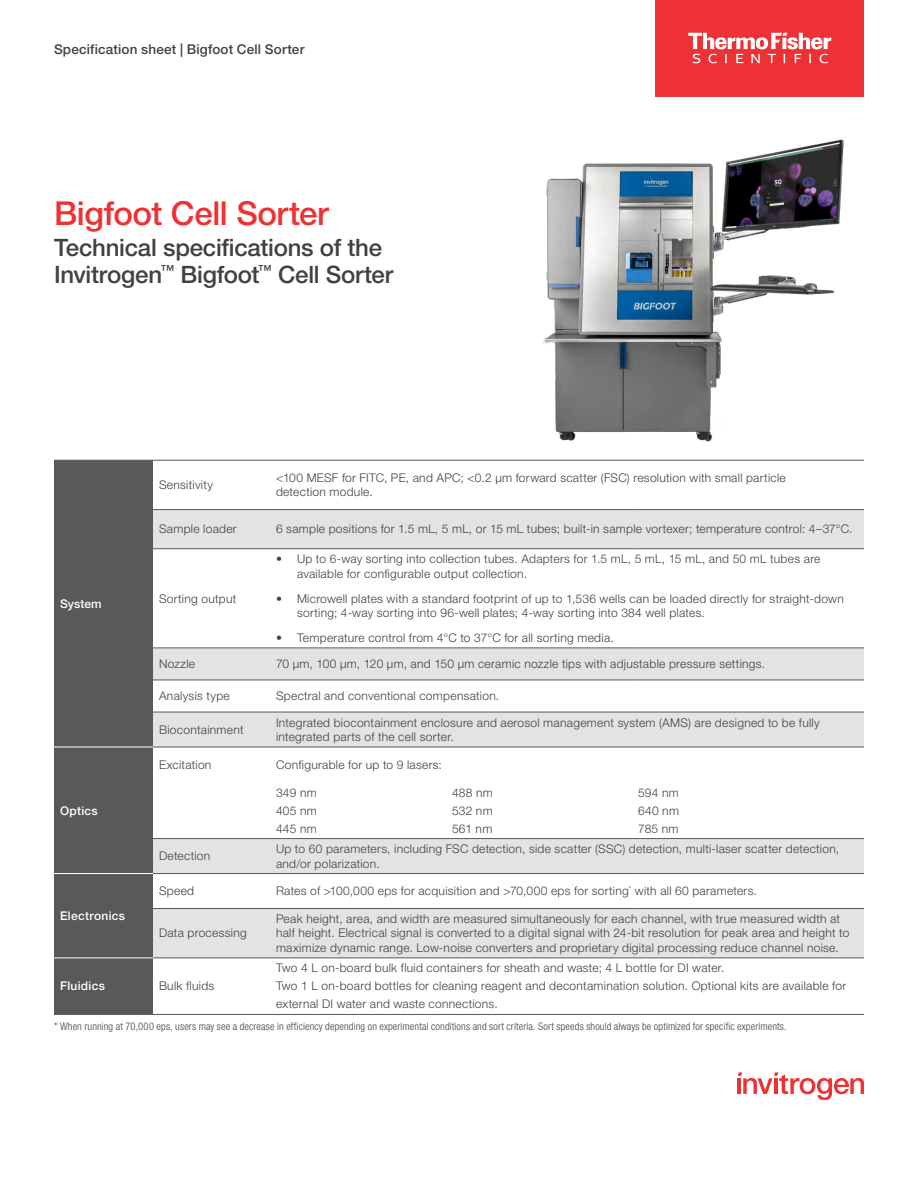
<style>
.page{position:relative;width:918px;height:1188px;background:#fff}
.page>*{position:absolute;margin:0;border:0;box-sizing:border-box;transform-origin:0 0}
.t1{font:500 33px "Helvetica Neue LTW1 G";letter-spacing:-.01em;color:#ee3134}
.t2{font:500 24px/27px "Helvetica Neue LTW1 G";letter-spacing:-.01em;color:#414042}
.t3{font:500 13.5px "Helvetica Neue LTW1 G";letter-spacing:.015em;color:#414042}
.t4{font:300 12px/18px "Helvetica Neue LTW1 G";letter-spacing:.025em;color:#414042}
.t5{font:500 12px "Helvetica Neue LTW1 G";letter-spacing:.025em;color:#fff}
.t6{font:300 condensed 10.5px "Helvetica Neue LTW1 G";letter-spacing:.015em;color:#414042}
</style>
<div class="page">
<img style="left:512px;top:139px;width:341px;height:321px">
<div style="left:656px;top:0;width:208px;height:96px;background:#ee3134"></div>
<svg style="left:688px;top:33px;width:143px;height:30px"></svg>
<div style="left:54px;top:461px;width:99px;height:553px;background:#58595b"></div>
<div style="left:153px;top:510px;width:711px;height:38px;background:#e2e3e4"></div>
<svg style="left:153px;top:549px;width:711px;height:409px"></svg>
<hr style="left:153px;top:460px;width:117px;height:1px;background:#58595b">
<hr style="left:270px;top:460px;width:176px;height:1px;background:#58595b">
<hr style="left:446px;top:460px;width:186px;height:1px;background:#58595b">
<hr style="left:632px;top:460px;width:232px;height:1px;background:#58595b">
<hr style="left:153px;top:509px;width:117px;height:1px;background:#58595b">
<hr style="left:270px;top:509px;width:176px;height:1px;background:#58595b">
<hr style="left:446px;top:509px;width:186px;height:1px;background:#58595b">
<hr style="left:632px;top:509px;width:232px;height:1px;background:#58595b">
<hr style="left:153px;top:548px;width:117px;height:1px;background:#58595b">
<hr style="left:270px;top:548px;width:176px;height:1px;background:#58595b">
<hr style="left:446px;top:548px;width:186px;height:1px;background:#58595b">
<hr style="left:632px;top:548px;width:232px;height:1px;background:#58595b">
<hr style="left:153px;top:648px;width:117px;height:1px;background:#58595b">
<hr style="left:270px;top:648px;width:176px;height:1px;background:#58595b">
<hr style="left:446px;top:648px;width:186px;height:1px;background:#58595b">
<hr style="left:632px;top:648px;width:232px;height:1px;background:#58595b">
<hr style="left:153px;top:680px;width:117px;height:1px;background:#58595b">
<hr style="left:270px;top:680px;width:176px;height:1px;background:#58595b">
<hr style="left:446px;top:680px;width:186px;height:1px;background:#58595b">
<hr style="left:632px;top:680px;width:232px;height:1px;background:#58595b">
<hr style="left:153px;top:712px;width:117px;height:1px;background:#58595b">
<hr style="left:270px;top:712px;width:176px;height:1px;background:#58595b">
<hr style="left:446px;top:712px;width:186px;height:1px;background:#58595b">
<hr style="left:632px;top:712px;width:232px;height:1px;background:#58595b">
<hr style="left:54px;top:958px;width:99px;height:1px;background:#fff">
<hr style="left:54px;top:460px;width:99px;height:1px;background:#58595b">
<hr style="left:54px;top:747px;width:99px;height:1px;background:#fff">
<hr style="left:54px;top:873px;width:99px;height:1px;background:#fff">
<hr style="left:153px;top:838px;width:117px;height:1px;background:#58595b">
<hr style="left:270px;top:838px;width:176px;height:1px;background:#58595b">
<hr style="left:446px;top:838px;width:186px;height:1px;background:#58595b">
<hr style="left:632px;top:838px;width:232px;height:1px;background:#58595b">
<hr style="left:153px;top:747px;width:117px;height:1px;background:#58595b">
<hr style="left:270px;top:747px;width:176px;height:1px;background:#58595b">
<hr style="left:446px;top:747px;width:186px;height:1px;background:#58595b">
<hr style="left:632px;top:747px;width:232px;height:1px;background:#58595b">
<hr style="left:153px;top:873px;width:117px;height:1px;background:#58595b">
<hr style="left:270px;top:873px;width:176px;height:1px;background:#58595b">
<hr style="left:446px;top:873px;width:186px;height:1px;background:#58595b">
<hr style="left:632px;top:873px;width:232px;height:1px;background:#58595b">
<hr style="left:153px;top:908px;width:117px;height:1px;background:#58595b">
<hr style="left:270px;top:908px;width:176px;height:1px;background:#58595b">
<hr style="left:446px;top:908px;width:186px;height:1px;background:#58595b">
<hr style="left:632px;top:908px;width:232px;height:1px;background:#58595b">
<hr style="left:153px;top:958px;width:117px;height:1px;background:#58595b">
<hr style="left:270px;top:958px;width:176px;height:1px;background:#58595b">
<hr style="left:446px;top:958px;width:186px;height:1px;background:#58595b">
<hr style="left:632px;top:958px;width:232px;height:1px;background:#58595b">
<hr style="left:54px;top:1014px;width:99px;height:1px;background:#58595b">
<hr style="left:153px;top:1014px;width:117px;height:1px;background:#58595b">
<hr style="left:270px;top:1014px;width:176px;height:1px;background:#58595b">
<hr style="left:446px;top:1014px;width:186px;height:1px;background:#58595b">
<hr style="left:632px;top:1014px;width:232px;height:1px;background:#58595b">
<svg style="left:738px;top:1072px;width:126px;height:28px"></svg>
<p class="t3" style="left:54px;top:41px;width:252px">Specification sheet | Bigfoot Cell Sorter</p>
<h1 class="t1" style="left:54px;top:193px;width:276px">Bigfoot Cell Sorter</h1>
<h2 class="t2" style="left:54px;top:234px;width:341px">Technical specifications of the<br>Invitrogen<sup>™</sup> Bigfoot<sup>™</sup> Cell Sorter</h2>
<p class="t5" style="left:60px;top:596px;width:43px">System</p>
<p class="t5" style="left:60px;top:803px;width:39px">Optics</p>
<p class="t5" style="left:60px;top:909px;width:67px">Electronics</p>
<p class="t4" style="left:159px;top:476px;width:56px">Sensitivity</p>
<p class="t4" style="left:276px;top:470px;width:511px;line-height:14.4px">&lt;100 MESF for FITC, PE, and APC; &lt;0.2 μm forward scatter (FSC) resolution with small particle detection module.</p>
<p class="t4" style="left:159px;top:520px;width:79px">Sample loader</p>
<p class="t4" style="left:276px;top:520px;width:578px">6 sample positions for 1.5 mL, 5 mL, or 15 mL tubes; built-in sample vortexer; temperature control: 4–37°C.</p>
<p class="t4" style="left:159px;top:589px;width:79px">Sorting output</p>
<p class="t4" style="left:297px;top:552px;width:525px;line-height:14.4px;text-indent:-21px">• Up to 6-way sorting into collection tubes. Adapters for 1.5 mL, 5 mL, 15 mL, and 50 mL tubes are available for configurable output collection.</p>
<p class="t4" style="left:297px;top:591px;width:548px;line-height:14.4px;text-indent:-21px">• Microwell plates with a standard footprint of up to 1,536 wells can be loaded directly for straight-down sorting; 4-way sorting into 96-well plates; 4-way sorting into 384 well plates.</p>
<p class="t4" style="left:276px;top:629px;width:339px">• Temperature control from 4°C to 37°C for all sorting media.</p>
<p class="t4" style="left:159px;top:655px;width:38px">Nozzle</p>
<p class="t4" style="left:276px;top:655px;width:491px">70 μm, 100 μm, 120 μm, and 150 μm ceramic nozzle tips with adjustable pressure settings.</p>
<p class="t4" style="left:159px;top:687px;width:72px">Analysis type</p>
<p class="t4" style="left:276px;top:687px;width:225px">Spectral and conventional compensation.</p>
<p class="t4" style="left:159px;top:720px;width:86px">Biocontainment</p>
<p class="t4" style="left:276px;top:715px;width:545px;line-height:14.4px">Integrated biocontainment enclosure and aerosol management system (AMS) are designed to be fully integrated parts of the cell sorter.</p>
<p class="t4" style="left:159px;top:755px;width:54px">Excitation</p>
<p class="t4" style="left:276px;top:755px;width:167px">Configurable for up to 9 lasers:</p>
<p class="t4" style="left:276px;top:783px;width:42px;text-align:justify">349 nm 405 nm 445 nm</p>
<p class="t4" style="left:452px;top:783px;width:42px;text-align:justify">488 nm 532 nm 561 nm</p>
<p class="t4" style="left:638px;top:783px;width:42px;text-align:justify">594 nm 640 nm 785 nm</p>
<p class="t4" style="left:159px;top:847px;width:53px">Detection</p>
<p class="t4" style="left:276px;top:842px;width:565px;line-height:14.4px">Up to 60 parameters, including FSC detection, side scatter (SSC) detection, multi-laser scatter detection, and/or polarization.</p>
<p class="t4" style="left:159px;top:882px;width:37px">Speed</p>
<p class="t4" style="left:276px;top:882px;width:483px">Rates of &gt;100,000 eps for acquisition and &gt;70,000 eps for sorting<sup>*</sup> with all 60 parameters.</p>
<p class="t4" style="left:159px;top:924px;width:89px">Data processing</p>
<p class="t4" style="left:276px;top:912px;width:575px;line-height:14.4px">Peak height, area, and width are measured simultaneously for each channel, with true measured width at half height. Electrical signal is converted to a digital signal with 24-bit resolution for peak area and height to maximize dynamic range. Low-noise converters and proprietary digital processing reduce channel noise.</p>
<p class="t4" style="left:276px;top:959px;width:572px">Two 4 L on-board bulk fluid containers for sheath and waste; 4 L bottle for DI water.<br>Two 1 L on-board bottles for cleaning reagent and decontamination solution. Optional kits are available for external DI water and waste connections.</p>
<p class="t6" style="left:54px;top:1020px;width:734px">* When running at 70,000 eps, users may see a decrease in efficiency depending on experimental conditions and sort criteria. Sort speeds should always be optimized for specific experiments.</p>
<p class="t5" style="left:60px;top:979px;width:47px">Fluidics</p>
<p class="t4" style="left:159px;top:977px;width:57px">Bulk fluids</p>
</div>
